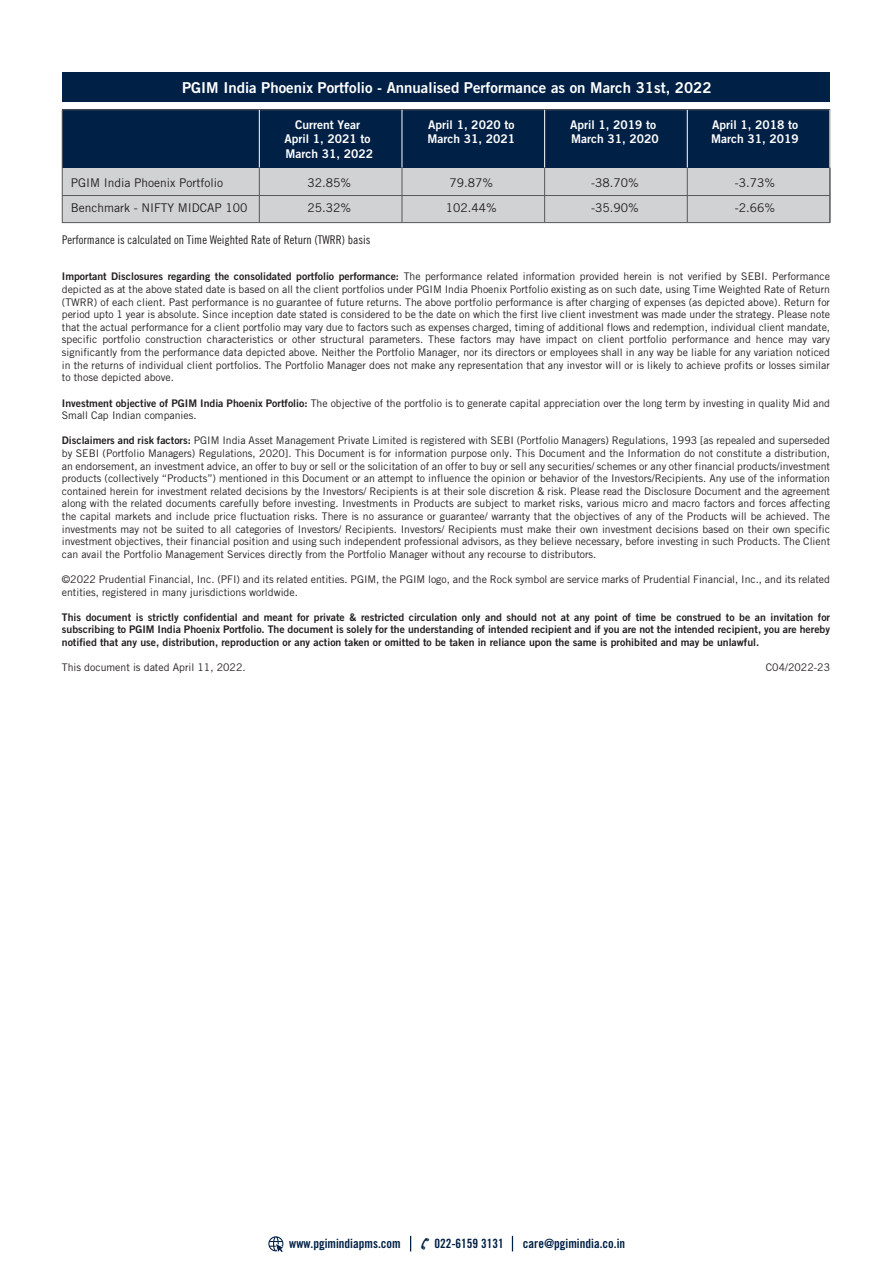
<style>
.page{position:relative;width:894px;height:1264px;background:#fff}
.page>*{position:absolute;margin:0;border:0;box-sizing:border-box;transform-origin:0 0}
.t1{font:700 15px "Prudential Modern";color:#fff}
.t2{font:700 condensed 12.75px "Prudential Modern";color:#002045}
.t3{font:700 12px "Prudential Modern";color:#fff}
.t4{font:500 12px "Prudential Modern";color:#231f20}
.t5{font:condensed 12px "Prudential Modern";color:#231f20}
.t6{font:500 10.5px/12.6px "Prudential Modern";color:#231f20;text-align:justify}
.t7{font:700 10.5px/12.6px "Prudential Modern";color:#231f20;text-align:justify}
.s1{font-weight:700}
</style>
<div class="page">
<div style="left:62px;top:72px;width:767px;height:30px;background:#002045"></div>
<div style="left:62px;top:134px;width:767px;height:88px;background:#d1d2d4"></div>
<div style="left:62px;top:110px;width:767px;height:58px;background:#002045"></div>
<div style="left:62px;top:110px;width:767px;height:113px;border:1px solid #57585a"></div>
<hr style="left:62px;top:195px;width:767px;height:1px;background:#57585a">
<hr style="left:259px;top:168px;width:1px;height:54px;background:#57585a">
<hr style="left:259px;top:110px;width:1px;height:58px;background:#fff">
<hr style="left:401px;top:168px;width:1px;height:54px;background:#57585a">
<hr style="left:401px;top:110px;width:1px;height:58px;background:#fff">
<hr style="left:544px;top:168px;width:1px;height:54px;background:#57585a">
<hr style="left:544px;top:110px;width:1px;height:58px;background:#fff">
<hr style="left:686px;top:168px;width:1px;height:54px;background:#57585a">
<hr style="left:686px;top:110px;width:1px;height:58px;background:#fff">
<hr style="left:829px;top:168px;width:1px;height:54px;background:#57585a">
<svg style="left:268px;top:1236px;width:15px;height:15px"></svg>
<svg style="left:410px;top:1235px;width:1px;height:16px"></svg>
<svg style="left:511px;top:1235px;width:2px;height:16px"></svg>
<h1 class="t1" style="left:182px;top:79px;width:531px">PGIM India Phoenix Portfolio - Annualised Performance as on March 31st, 2022</h1>
<p class="t3" style="left:295px;top:117px;width:66px">Current Year</p>
<p class="t3" style="left:428px;top:117px;width:87px">April 1, 2020 to</p>
<p class="t3" style="left:570px;top:117px;width:87px">April 1, 2019 to</p>
<p class="t3" style="left:711px;top:117px;width:87px">April 1, 2018 to</p>
<p class="t3" style="left:284px;top:132px;width:87px">April 1, 2021 to</p>
<p class="t3" style="left:427px;top:132px;width:89px">March 31, 2021</p>
<p class="t3" style="left:571px;top:132px;width:89px">March 31, 2020</p>
<p class="t3" style="left:711px;top:132px;width:89px">March 31, 2019</p>
<p class="t3" style="left:285px;top:146px;width:89px">March 31, 2022</p>
<p class="t4" style="left:71px;top:176px;width:154px">PGIM India Phoenix Portfolio</p>
<p class="t4" style="left:307px;top:176px;width:45px">32.85%</p>
<p class="t4" style="left:449px;top:176px;width:45px">79.87%</p>
<p class="t4" style="left:591px;top:176px;width:49px">-38.70%</p>
<p class="t4" style="left:734px;top:176px;width:42px">-3.73%</p>
<p class="t4" style="left:71px;top:201px;width:178px">Benchmark - NIFTY MIDCAP 100</p>
<p class="t4" style="left:307px;top:201px;width:45px">25.32%</p>
<p class="t4" style="left:445px;top:201px;width:52px">102.44%</p>
<p class="t4" style="left:591px;top:201px;width:49px">-35.90%</p>
<p class="t4" style="left:734px;top:201px;width:42px">-2.66%</p>
<p class="t5" style="left:62px;top:233px;width:309px">Performance is calculated on Time Weighted Rate of Return (TWRR) basis</p>
<p class="t6" style="left:62px;top:270px;width:769px"><span class="s1">Important Disclosures regarding the consolidated portfolio performance:</span> The performance related information provided herein is not verified by SEBI. Performance depicted as at the above stated date is based on all the client portfolios under PGIM India Phoenix Portfolio existing as on such date, using Time Weighted Rate of Return (TWRR) of each client. Past performance is no guarantee of future returns. The above portfolio performance is after charging of expenses (as depicted above). Return for period upto 1 year is absolute. Since inception date stated is considered to be the date on which the first live client investment was made under the strategy. Please note that the actual performance for a client portfolio may vary due to factors such as expenses charged, timing of additional flows and redemption, individual client mandate, specific portfolio construction characteristics or other structural parameters. These factors may have impact on client portfolio performance and hence may vary significantly from the performance data depicted above. Neither the Portfolio Manager, nor its directors or employees shall in any way be liable for any variation noticed in the returns of individual client portfolios. The Portfolio Manager does not make any representation that any investor will or is likely to achieve profits or losses similar to those depicted above.</p>
<p class="t6" style="left:62px;top:396px;width:769px"><span class="s1">Investment objective of PGIM India Phoenix Portfolio:</span> The objective of the portfolio is to generate capital appreciation over the long term by investing in quality Mid and<br>Small Cap Indian companies.</p>
<p class="t6" style="left:62px;top:434px;width:769px"><span class="s1">Disclaimers and risk factors:</span> PGIM India Asset Management Private Limited is registered with SEBI (Portfolio Managers) Regulations, 1993 [as repealed and superseded by SEBI (Portfolio Managers) Regulations, 2020]. This Document is for information purpose only. This Document and the Information do not constitute a distribution, an endorsement, an investment advice, an offer to buy or sell or the solicitation of an offer to buy or sell any securities/ schemes or any other financial products/investment products (collectively “Products”) mentioned in this Document or an attempt to influence the opinion or behavior of the Investors/Recipients. Any use of the information contained herein for investment related decisions by the Investors/ Recipients is at their sole discretion &amp; risk. Please read the Disclosure Document and the agreement along with the related documents carefully before investing. Investments in Products are subject to market risks, various micro and macro factors and forces affecting the capital markets and include price fluctuation risks. There is no assurance or guarantee/ warranty that the objectives of any of the Products will be achieved. The investments may not be suited to all categories of Investors/ Recipients. Investors/ Recipients must make their own investment decisions based on their own specific investment objectives, their financial position and using such independent professional advisors, as they believe necessary, before investing in such Products. The Client can avail the Portfolio Management Services directly from the Portfolio Manager without any recourse to distributors.</p>
<p class="t6" style="left:62px;top:572px;width:769px">©2022 Prudential Financial, Inc. (PFI) and its related entities. PGIM, the PGIM logo, and the Rock symbol are service marks of Prudential Financial, Inc., and its related entities, registered in many jurisdictions worldwide.</p>
<p class="t7" style="left:62px;top:610px;width:769px">This document is strictly confidential and meant for private &amp; restricted circulation only and should not at any point of time be construed to be an invitation for subscribing to PGIM India Phoenix Portfolio. The document is solely for the understanding of intended recipient and if you are not the intended recipient, you are hereby notified that any use, distribution, reproduction or any action taken or omitted to be taken in reliance upon the same is prohibited and may be unlawful.</p>
<p class="t6" style="left:62px;top:661px;width:185px">This document is dated April 11, 2022.</p>
<p class="t6" style="left:765px;top:661px;width:66px">C04/2022-23</p>
<p class="t2" style="left:289px;top:1235px;width:113px">www.pgimindiapms.com</p>
<p class="t2" style="left:434px;top:1235px;width:71px">022-6159 3131</p>
<p class="t2" style="left:522px;top:1235px;width:104px">care@pgimindia.co.in</p>
</div>
